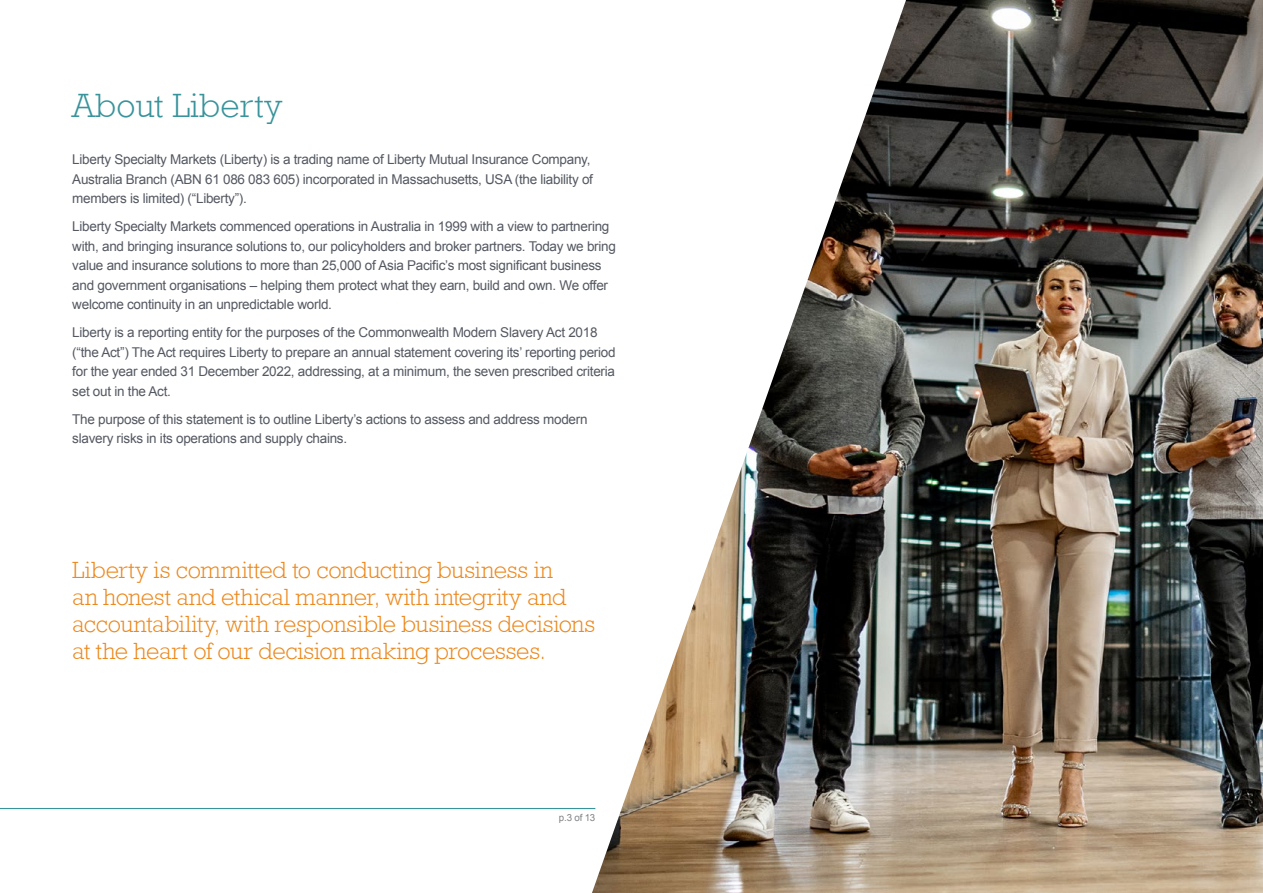
<style>
.page{position:relative;width:1263px;height:893px;background:#fff}
.page>*{position:absolute;margin:0;border:0;box-sizing:border-box;transform-origin:0 0}
.t1{font:300 34.5px "Rockwell Std";letter-spacing:.005em;color:#38939b}
.t2{font:300 24px/27px "Rockwell Std";letter-spacing:-.01em;color:#ec881d}
.t3{font:13.5px/19.5px "Arial";letter-spacing:-.02em;color:#545861}
.t4{font:9.75px "Arial";color:#808285}
</style>
<div class="page">
<img style="left:906px;top:0;width:357px;height:893px">
<img style="left:566px;top:0;width:340px;height:893px">
<hr style="left:0;top:808px;width:595px;height:1px;background:#38939b">
<h1 class="t1" style="left:72px;top:86px;width:212px">About Liberty</h1>
<p class="t3" style="left:72px;top:150px;width:522px">Liberty Specialty Markets (Liberty) is a trading name of Liberty Mutual Insurance Company,<br>Australia Branch (ABN 61 086 083 605) incorporated in Massachusetts, USA (the liability of members is limited) (“Liberty”).</p>
<p class="t3" style="left:72px;top:217px;width:545px">Liberty Specialty Markets commenced operations in Australia in 1999 with a view to partnering with, and bringing insurance solutions to, our policyholders and broker partners. Today we bring value and insurance solutions to more than 25,000 of Asia Pacific’s most significant business and government organisations – helping them protect what they earn, build and own. We offer welcome continuity in an unpredictable world.</p>
<p class="t3" style="left:72px;top:323px;width:545px">Liberty is a reporting entity for the purposes of the Commonwealth Modern Slavery Act 2018 (“the Act”) The Act requires Liberty to prepare an annual statement covering its’ reporting period for the year ended 31 December 2022, addressing, at a minimum, the seven prescribed criteria set out in the Act.</p>
<p class="t3" style="left:72px;top:410px;width:517px">The purpose of this statement is to outline Liberty’s actions to assess and address modern slavery risks in its operations and supply chains.</p>
<h2 class="t2" style="left:72px;top:556px;width:524px">Liberty is committed to conducting business in<br>an honest and ethical manner, with integrity and accountability, with responsible business decisions at the heart of our decision making processes.</h2>
<p class="t4" style="left:559px;top:811px;width:38px">p.3 of 13</p>
</div>
